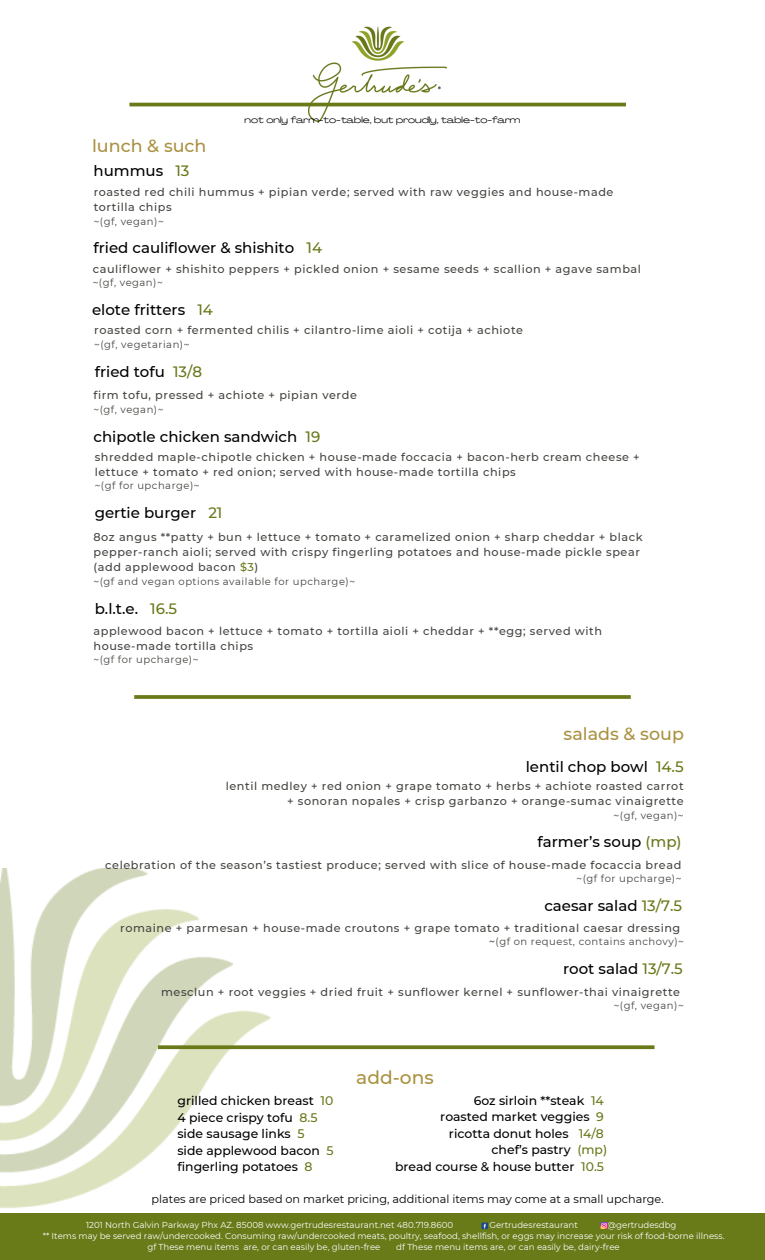
<style>
.page{position:relative;width:765px;height:1260px;background:#fff}
.page>*{position:absolute;margin:0;border:0;box-sizing:border-box;transform-origin:0 0}
.t1{font:500 18.62px "Montserrat";color:#a9913f}
.t2{font:500 17.5px "Montserrat";color:#a9913f}
.t3{font:500 15px "Montserrat";color:#000}
.t4{font:500 12.38px/16.5px "Montserrat";color:#000}
.t5{font:500 12.38px "Montserrat";color:#687819}
.t6{font:500 11.25px/15px "Montserrat";letter-spacing:.05em;color:#444440}
.t7{font:11.25px "Montserrat";color:#000}
.t8{font:10px "Montserrat";letter-spacing:.05em;color:#444440}
.t9{font:8.88px "Agrandir Grand";color:#000}
.t10{font:8.62px "Montserrat";color:#fff}
.s1{color:#687819}
.s2{font-weight:500}
</style>
<div class="page">
<div style="left:0;top:1214px;width:765px;height:46px;background:#697a19"></div>
<svg style="left:481px;top:1223px;width:7px;height:6px"></svg>
<svg style="left:601px;top:1223px;width:6px;height:6px"></svg>
<img style="left:309px;top:27px;width:137px;height:94px">
<hr style="left:129px;top:103px;width:497px;height:3px;background:#697a19">
<img style="left:0;top:868px;width:329px;height:346px">
<svg style="left:158px;top:1045px;width:497px;height:4px;fill:#697a19"></svg>
<svg style="left:134px;top:695px;width:497px;height:4px;fill:#7a8933"></svg>
<h4 class="t2" style="left:92px;top:135px;width:116px">lunch &amp; such</h4>
<h2 class="t9" style="left:245px;top:117px;width:277px">not only farm-to-table, but proudly, table-to-farm</h2>
<h2 class="t3" style="left:93px;top:161px;width:98px">hummus <span class="s1">13</span></h2>
<h4 class="t6" style="left:94px;top:185px;width:521px">roasted red chili hummus + pipian verde; served with raw veggies and house-made tortilla chips</h4>
<h4 class="t8" style="left:94px;top:215px;width:72px">~(gf, vegan)~</h4>
<h2 class="t3" style="left:93px;top:239px;width:230px">fried cauliflower &amp; shishito <span class="s1">14</span></h2>
<h4 class="t6" style="left:93px;top:261px;width:550px">cauliflower + shishito peppers + pickled onion + sesame seeds + scallion + agave sambal</h4>
<h4 class="t8" style="left:93px;top:276px;width:72px">~(gf, vegan)~</h4>
<h1 class="t3" style="left:92px;top:300px;width:122px">elote fritters <span class="s1">14</span></h1>
<h2 class="t6" style="left:94px;top:323px;width:430px">roasted corn + fermented chilis + cilantro-lime aioli + cotija + achiote</h2>
<h2 class="t8" style="left:94px;top:338px;width:97px">~(gf, vegetarian)~</h2>
<h2 class="t3" style="left:95px;top:362px;width:109px">fried tofu <span class="s1">13/8</span></h2>
<h4 class="t6" style="left:93px;top:388px;width:265px">firm tofu, pressed + achiote + pipian verde</h4>
<h4 class="t8" style="left:93px;top:403px;width:72px">~(gf, vegan)~</h4>
<h4 class="t3" style="left:93px;top:427px;width:228px">chipotle chicken sandwich <span class="s1">19</span></h4>
<h2 class="t6" style="left:95px;top:449px;width:547px">shredded maple-chipotle chicken + house-made foccacia + bacon-herb cream cheese + lettuce + tomato + red onion; served with house-made tortilla chips</h2>
<h2 class="t8" style="left:95px;top:480px;width:106px">~(gf for upcharge)~</h2>
<h4 class="t3" style="left:95px;top:504px;width:129px">gertie burger <span class="s1">21</span></h4>
<h2 class="t6" style="left:93px;top:530px;width:551px">8oz angus **patty + bun + lettuce + tomato + caramelized onion + sharp cheddar + black pepper-ranch aioli; served with crispy fingerling potatoes and house-made pickle spear (add applewood bacon <span class="s1">$3</span>)</h2>
<h2 class="t8" style="left:93px;top:575px;width:263px">~(gf and vegan options available for upcharge)~</h2>
<h4 class="t3" style="left:95px;top:599px;width:84px">b.l.t.e. <span class="s1">16.5</span></h4>
<h2 class="t6" style="left:93px;top:623px;width:510px">applewood bacon + lettuce + tomato + tortilla aioli + cheddar + **egg; served with house-made tortilla chips</h2>
<h2 class="t8" style="left:93px;top:654px;width:106px">~(gf for upcharge)~</h2>
<p class="t2" style="left:564px;top:723px;width:122px">salads &amp; soup</p>
<h3 class="t3" style="left:526px;top:757px;width:159px">lentil chop bowl <span class="s1">14.5</span></h3>
<h4 class="t6" style="left:226px;top:779px;width:459px;text-align:right">lentil medley + red onion + grape tomato + herbs + achiote roasted carrot + sonoran nopales + crisp garbanzo + orange-sumac vinaigrette</h4>
<h4 class="t8" style="left:614px;top:809px;width:72px">~(gf, vegan)~</h4>
<p class="t3" style="left:537px;top:833px;width:146px">farmer’s soup <span class="s1">(mp)</span></p>
<p class="t6" style="left:105px;top:857px;width:578px">celebration of the season’s tastiest produce; served with slice of house-made focaccia bread</p>
<p class="t8" style="left:576px;top:872px;width:106px">~(gf for upcharge)~</p>
<p class="t3" style="left:544px;top:896px;width:139px">caesar salad <span class="s1">13/7.5</span></p>
<p class="t6" style="left:120px;top:920px;width:562px">romaine + parmesan + house-made croutons + grape tomato + traditional caesar dressing</p>
<p class="t8" style="left:489px;top:936px;width:196px"><span class="s2">~</span>(gf on request, contains anchovy)~</p>
<h1 class="t3" style="left:563px;top:960px;width:121px">root salad <span class="s1">13/7.5</span></h1>
<h3 class="t6" style="left:161px;top:984px;width:520px">mesclun + root veggies + dried fruit + sunflower kernel + sunflower-thai vinaigrette</h3>
<h3 class="t8" style="left:614px;top:999px;width:72px">~(gf, vegan)~</h3>
<h2 class="t4" style="left:177px;top:1092px;width:158px">grilled chicken breast <span class="s1">10<br></span>4 piece crispy tofu <span class="s1">8.5 </span>side sausage links <span class="s1">5<br></span>side applewood bacon <span class="s1">5 </span>fingerling potatoes</h2>
<h4 class="t5" style="left:305px;top:1159px;width:9px">8</h4>
<h4 class="t1" style="left:356px;top:1066px;width:79px">add-ons</h4>
<h2 class="t4" style="left:474px;top:1092px;width:132px">6oz sirloin **steak <span class="s1">14</span></h2>
<h2 class="t4" style="left:440px;top:1109px;width:165px">roasted market veggies <span class="s1">9</span></h2>
<h2 class="t4" style="left:449px;top:1125px;width:157px">ricotta donut holes <span class="s1">14/8</span></h2>
<h2 class="t4" style="left:492px;top:1142px;width:117px">chef’s pastry <span class="s1">(mp)</span></h2>
<h2 class="t4" style="left:395px;top:1158px;width:181px">bread course &amp; house butter</h2>
<h4 class="t5" style="left:581px;top:1159px;width:24px">10.5</h4>
<p class="t7" style="left:152px;top:1192px;width:514px">plates are priced based on market pricing, additional items may come at a small upcharge.</p>
<p class="t10" style="left:86px;top:1219px;width:368px">1201 North Galvin Parkway Phx AZ. 85008 www.gertrudesrestaurant.net 480.719.8600</p>
<p class="t10" style="left:489px;top:1219px;width:90px">Gertrudesrestaurant</p>
<p class="t10" style="left:607px;top:1219px;width:71px">@gertrudesdbg</p>
<p class="t10" style="left:43px;top:1231px;width:683px">** Items may be served raw/undercooked. Consuming raw/undercooked meats, poultry, seafood, shellfish, or eggs may increase your risk of food-borne illness.</p>
<h1 class="t10" style="left:147px;top:1242px;width:235px">gf These menu items are, or can easily be, gluten-free</h1>
<h1 class="t10" style="left:396px;top:1242px;width:225px">df These menu items are, or can easily be, dairy-free</h1>
</div>
